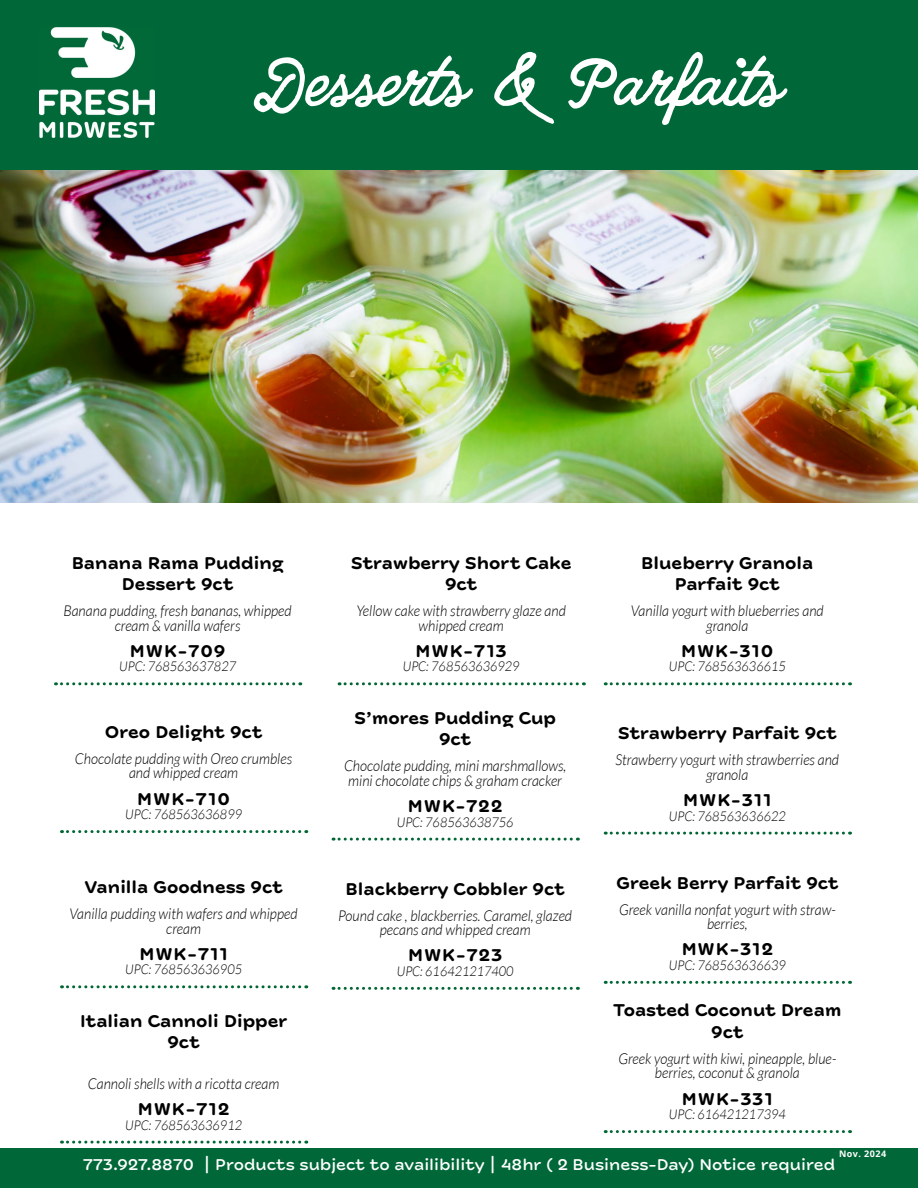
<style>
.page{position:relative;width:918px;height:1188px;background:#fff}
.page>*{position:absolute;margin:0;border:0;box-sizing:border-box;transform-origin:0 0}
.t1{font:57px "Quimby Gubernatorial";color:#fff}
.t2{font:700 18px/21.6px "New Farm";color:#000;text-align:center}
.t3{font:500 16.5px "New Farm";color:#fff}
.t4{font:italic 300 15px/14.4px "Lato";color:#000;text-align:center;scale:.94 1}
.t5{font:italic 300 13.5px "Lato";color:#000;scale:.94 1}
.t6{font:9px "Open Sans";letter-spacing:.05em;color:#fff}
</style>
<div class="page">
<div style="left:0;top:0;width:918px;height:171px;background:#006838"></div>
<img style="left:40px;top:27px;width:114px;height:111px">
<img style="left:0;top:171px;width:918px;height:331px">
<svg style="left:56px;top:682px;width:245px;height:3px"></svg>
<svg style="left:62px;top:830px;width:245px;height:3px"></svg>
<svg style="left:62px;top:985px;width:245px;height:3px"></svg>
<svg style="left:62px;top:1141px;width:245px;height:3px"></svg>
<svg style="left:339px;top:682px;width:245px;height:3px"></svg>
<svg style="left:333px;top:838px;width:245px;height:3px"></svg>
<svg style="left:333px;top:987px;width:245px;height:3px"></svg>
<svg style="left:605px;top:682px;width:246px;height:3px"></svg>
<svg style="left:605px;top:832px;width:246px;height:3px"></svg>
<svg style="left:605px;top:981px;width:246px;height:3px"></svg>
<svg style="left:605px;top:1130px;width:246px;height:3px"></svg>
<div style="left:0;top:1148px;width:918px;height:40px;background:#006838"></div>
<h1 class="t1" style="left:252px;top:51px;width:528px">Desserts &amp; Parfaits</h1>
<p class="t2" style="left:72px;top:552px;width:213px">Banana Rama Pudding<br>Dessert 9ct</p>
<p class="t4" style="left:63px;top:604px;width:244px">Banana pudding, fresh bananas, whipped cream &amp; vanilla wafers</p>
<p class="t2" style="left:130px;top:641px;width:97px">MWK-709</p>
<p class="t5" style="left:119px;top:659px;width:126px">UPC: 768563637827</p>
<p class="t2" style="left:105px;top:722px;width:159px">Oreo Delight 9ct</p>
<p class="t4" style="left:75px;top:752px;width:233px">Chocolate pudding with Oreo crumbles and whipped cream</p>
<p class="t2" style="left:137px;top:789px;width:94px">MWK-710</p>
<p class="t5" style="left:125px;top:807px;width:126px">UPC: 768563636899</p>
<p class="t2" style="left:351px;top:552px;width:222px">Strawberry Short Cake<br>9ct</p>
<p class="t4" style="left:356px;top:604px;width:224px">Yellow cake with strawberry glaze and whipped cream</p>
<p class="t2" style="left:416px;top:641px;width:93px">MWK-713</p>
<p class="t5" style="left:403px;top:659px;width:126px">UPC: 768563636929</p>
<p class="t2" style="left:354px;top:708px;width:203px">S’mores Pudding Cup<br>9ct</p>
<p class="t4" style="left:344px;top:759px;width:238px;text-align:left">Chocolate pudding, mini marshmallows, mini chocolate chips &amp; graham cracker</p>
<p class="t2" style="left:408px;top:796px;width:96px">MWK-722</p>
<p class="t5" style="left:397px;top:815px;width:126px">UPC: 768563638756</p>
<p class="t2" style="left:641px;top:552px;width:174px">Blueberry Granola<br>Parfait 9ct</p>
<p class="t4" style="left:631px;top:604px;width:207px">Vanilla yogurt with blueberries and granola</p>
<p class="t2" style="left:681px;top:641px;width:94px">MWK-310</p>
<p class="t5" style="left:669px;top:659px;width:126px">UPC: 768563636615</p>
<p class="t2" style="left:618px;top:723px;width:221px">Strawberry Parfait 9ct</p>
<p class="t4" style="left:616px;top:753px;width:239px">Strawberry yogurt with strawberries and granola</p>
<p class="t2" style="left:683px;top:790px;width:90px">MWK-311</p>
<p class="t5" style="left:669px;top:809px;width:126px">UPC: 768563636622</p>
<p class="t2" style="left:616px;top:873px;width:224px">Greek Berry Parfait 9ct</p>
<p class="t4" style="left:619px;top:903px;width:232px">Greek vanilla nonfat yogurt with straw&shy;berries,</p>
<p class="t2" style="left:682px;top:939px;width:93px">MWK-312</p>
<p class="t5" style="left:669px;top:958px;width:126px">UPC: 768563636639</p>
<p class="t2" style="left:613px;top:1000px;width:230px">Toasted Coconut Dream<br>9ct</p>
<p class="t4" style="left:618px;top:1052px;width:233px">Greek yogurt with kiwi, pineapple, blue&shy;berries, coconut &amp; granola</p>
<p class="t2" style="left:682px;top:1089px;width:92px">MWK-331</p>
<p class="t5" style="left:669px;top:1107px;width:126px">UPC: 616421217394</p>
<p class="t3" style="left:83px;top:1154px;width:754px">773.927.8870 | Products subject to availibility | 48hr ( 2 Business-Day) Notice required</p>
<p class="t2" style="left:84px;top:877px;width:200px">Vanilla Goodness 9ct</p>
<p class="t4" style="left:70px;top:907px;width:244px">Vanilla pudding with wafers and whipped cream</p>
<p class="t2" style="left:139px;top:944px;width:90px">MWK-711</p>
<p class="t5" style="left:125px;top:962px;width:126px">UPC: 768563636905</p>
<p class="t2" style="left:80px;top:1011px;width:209px">Italian Cannoli Dipper<br>9ct</p>
<p class="t4" style="left:88px;top:1077px;width:205px">Cannoli shells with a ricotta cream</p>
<p class="t2" style="left:138px;top:1099px;width:93px">MWK-712</p>
<p class="t5" style="left:125px;top:1118px;width:126px">UPC: 768563636912</p>
<p class="t2" style="left:346px;top:879px;width:221px">Blackberry Cobbler 9ct</p>
<p class="t4" style="left:338px;top:909px;width:250px">Pound cake , blackberries. Caramel, glazed pecans and whipped cream</p>
<p class="t2" style="left:408px;top:945px;width:96px">MWK-723</p>
<p class="t5" style="left:397px;top:964px;width:126px">UPC: 616421217400</p>
<p class="t6" style="left:839px;top:1148px;width:49px">Nov. 2024</p>
</div>
